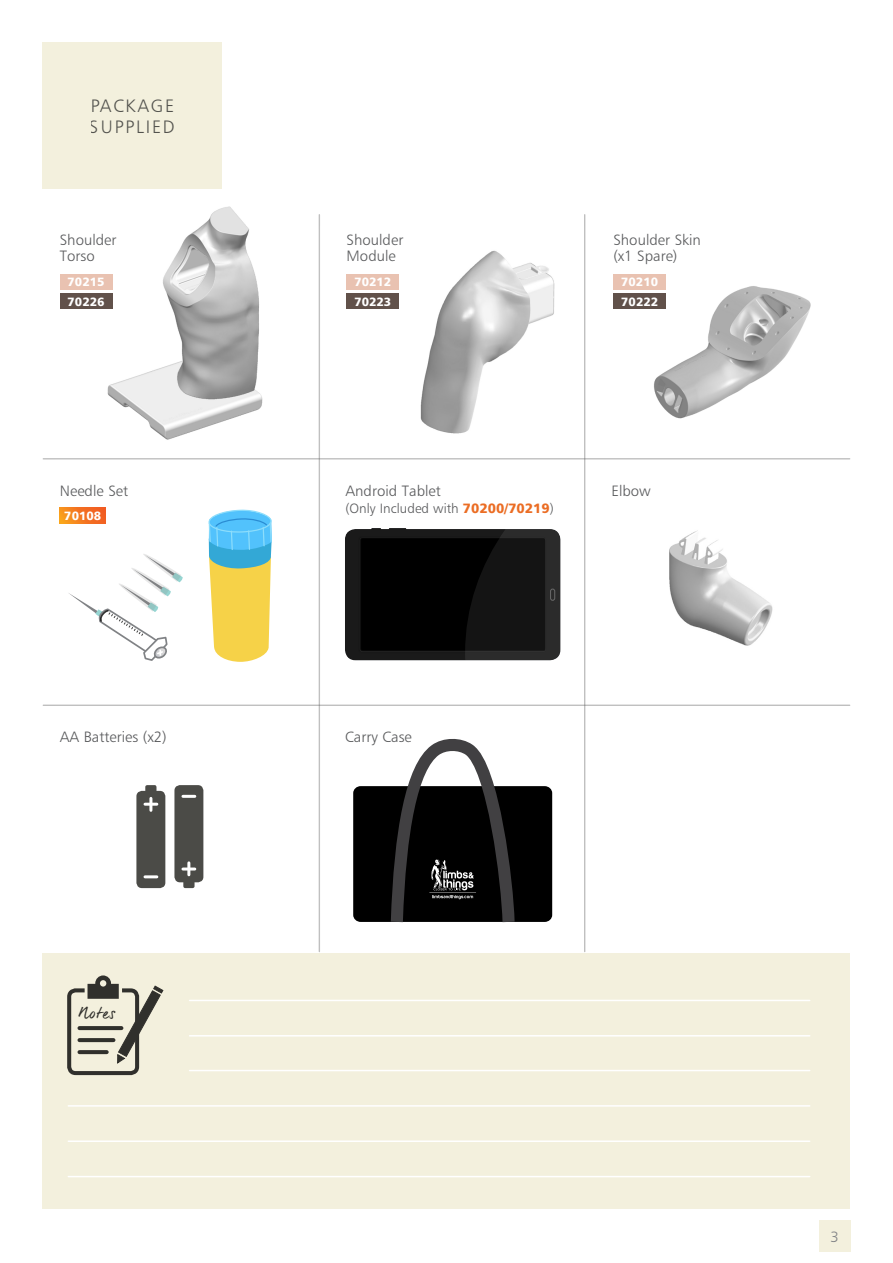
<style>
.page{position:relative;width:893px;height:1263px;background:#fff}
.page>*{position:absolute;margin:0;border:0;box-sizing:border-box;transform-origin:0 0}
.t1{font:18px/21px "Humanist 777 BT Light B";letter-spacing:.1em;color:#58595b}
.t2{font:15px/16.5px "Humanist 777 BT Light B";color:#58595b}
.t3{font:15px "Humanist 777 BT Light B";color:#808285}
.t4{font:14.85px "dear Joe 6";color:#000}
.t5{font:13.5px "Humanist 777 BT Light B";color:#58595b}
.t6{font:12px "Humanist 777 BT Black B";color:#fff}
.s1{font-family:"Humanist 777 BT Black B";color:#eb6d24}
</style>
<div class="page">
<div style="left:819px;top:1220px;width:31px;height:32px;background:#f3f0dd"></div>
<img style="left:669px;top:530px;width:104px;height:116px">
<div style="left:43px;top:43px;width:179px;height:146px;background:#f3f0dd"></div>
<img style="left:346px;top:250px;width:209px;height:184px">
<img style="left:654px;top:286px;width:157px;height:133px">
<div style="left:60px;top:507px;width:46px;height:16px;background:linear-gradient(to right,#f8981d,#f05823)"></div>
<img style="left:107px;top:206px;width:156px;height:234px">
<div style="left:305px;top:203px;width:27px;height:750px;background:#000;opacity:.5"></div>
<div style="left:32px;top:692px;width:820px;height:27px;background:#000;opacity:.5"></div>
<div style="left:570px;top:203px;width:27px;height:750px;background:#000;opacity:.5"></div>
<div style="left:32px;top:446px;width:820px;height:27px;background:#000;opacity:.5"></div>
<div style="left:43px;top:953px;width:807px;height:256px;background:#f3f0dd"></div>
<svg style="left:79px;top:1026px;width:9px;height:4px"></svg>
<svg style="left:79px;top:1038px;width:9px;height:4px"></svg>
<svg style="left:79px;top:1050px;width:9px;height:4px"></svg>
<div style="left:67px;top:988px;width:72px;height:87px;border:4px solid #000;border-radius:6px"></div>
<svg style="left:88px;top:975px;width:75px;height:89px"></svg>
<hr style="left:190px;top:1000px;width:620px;height:1px;background:#fff">
<hr style="left:190px;top:1070px;width:620px;height:1px;background:#fff">
<hr style="left:190px;top:1035px;width:620px;height:1px;background:#fff">
<hr style="left:68px;top:1105px;width:742px;height:2px;background:#fff">
<hr style="left:68px;top:1140px;width:742px;height:2px;background:#fff">
<hr style="left:68px;top:1176px;width:742px;height:1px;background:#fff">
<svg style="left:345px;top:528px;width:215px;height:132px;background:#101010"></svg>
<svg style="left:69px;top:554px;width:114px;height:107px"></svg>
<svg style="left:174px;top:785px;width:29px;height:103px;background:#5c5c58"></svg>
<svg style="left:136px;top:785px;width:29px;height:103px;background:#5c5c58"></svg>
<svg style="left:208px;top:510px;width:64px;height:152px;background:#bcce94"></svg>
<div style="left:353px;top:786px;width:199px;height:136px;background:#000;border-radius:7px"></div>
<svg style="left:384px;top:739px;width:137px;height:184px"></svg>
<div style="left:60px;top:274px;width:52px;height:16px;background:#e9c2b1"></div>
<div style="left:347px;top:274px;width:52px;height:16px;background:#e9c2b1"></div>
<div style="left:613px;top:274px;width:53px;height:16px;background:#e9c2b1"></div>
<div style="left:60px;top:293px;width:52px;height:16px;background:#61514a"></div>
<div style="left:347px;top:293px;width:52px;height:16px;background:#61514a"></div>
<div style="left:613px;top:293px;width:53px;height:16px;background:#61514a"></div>
<p class="t1" style="left:90px;top:95px;width:86px">PACKAGE<br>SUPPLIED</p>
<p class="t2" style="left:60px;top:231px;width:58px">Shoulder<br>Torso</p>
<p class="t2" style="left:347px;top:231px;width:58px">Shoulder<br>Module</p>
<p class="t2" style="left:613px;top:231px;width:89px">Shoulder Skin (x1 Spare)</p>
<p class="t6" style="left:68px;top:274px;width:38px">70215</p>
<p class="t6" style="left:354px;top:274px;width:38px">70212</p>
<p class="t6" style="left:621px;top:274px;width:38px">70210</p>
<p class="t6" style="left:68px;top:294px;width:38px">70226</p>
<p class="t6" style="left:354px;top:294px;width:38px">70223</p>
<p class="t6" style="left:621px;top:294px;width:38px">70222</p>
<p class="t2" style="left:346px;top:483px;width:97px">Android Tablet</p>
<p class="t5" style="left:346px;top:500px;width:210px">(Only Included with <span class="s1">70200/70219</span>)</p>
<p class="t2" style="left:60px;top:483px;width:70px">Needle Set</p>
<p class="t2" style="left:611px;top:483px;width:41px">Elbow</p>
<p class="t6" style="left:64px;top:508px;width:38px">70108</p>
<p class="t2" style="left:60px;top:728px;width:108px">AA Batteries (x2)</p>
<p class="t4" style="left:78px;top:1004px;width:39px">Notes</p>
<p class="t2" style="left:345px;top:728px;width:68px">Carry Case</p>
<p class="t3" style="left:830px;top:1227px;width:10px">3</p>
</div>
